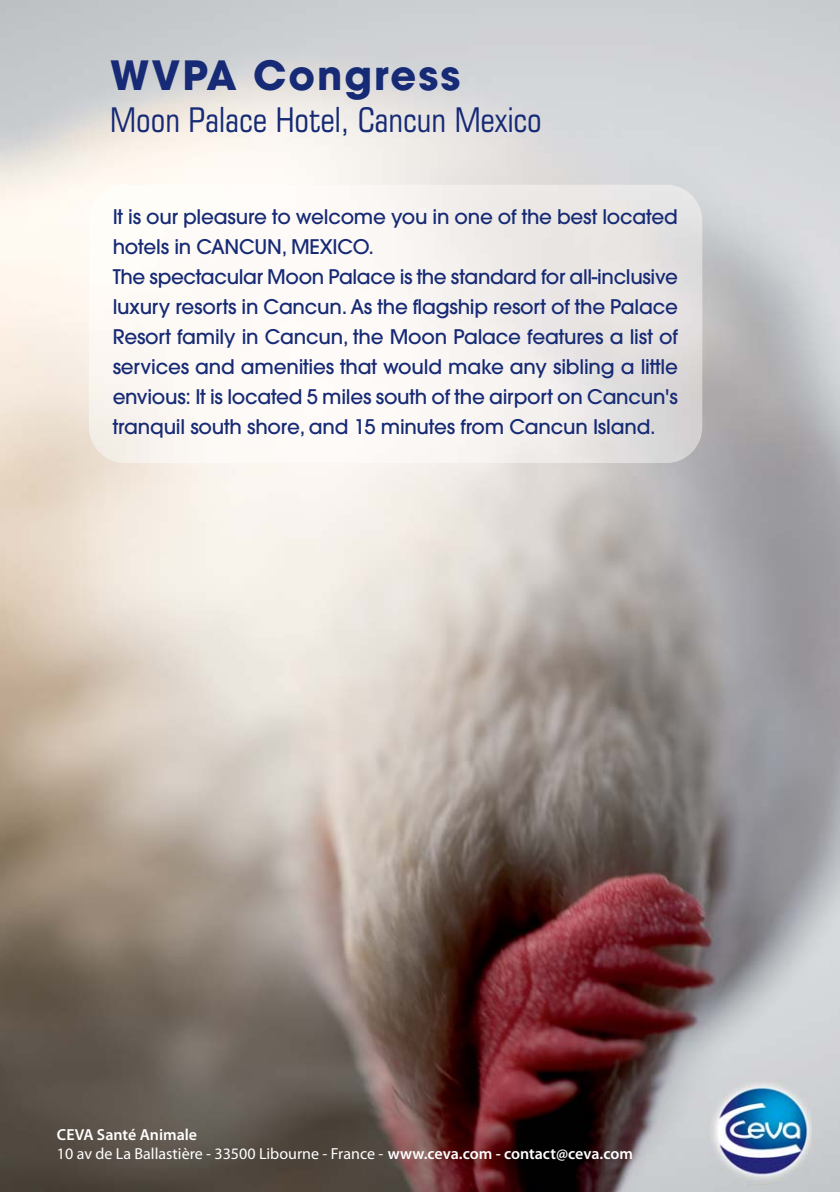
<style>
.page{position:relative;width:840px;height:1192px;background:#fff}
.page>*{position:absolute;margin:0;border:0;box-sizing:border-box;transform-origin:0 0}
.t1{font:700 40px "Avant Garde";letter-spacing:.05em;color:#162a75}
.t2{font:condensed 34px "Square 721 BT";color:#162a75}
.t3{font:500 20px/30px "Avant Garde";letter-spacing:-.01em;color:#162a75}
.t4{font:600 16px/19.2px "Myriad Pro";color:#fff}
.s1{font-weight:400}
</style>
<div class="page">
<img style="left:0;top:1px;width:839px;height:1190px">
<img style="left:708px;top:1078px;width:103px;height:107px">
<img style="left:89px;top:185px;width:613px;height:278px">
<h1 class="t1" style="left:110px;top:61px;width:351px">WVPA Congress</h1>
<h2 class="t2" style="left:110px;top:103px;width:433px">Moon Palace Hotel, Cancun Mexico</h2>
<p class="t3" style="left:113px;top:203px;width:566px">It is our pleasure to welcome you in one of the best located hotels in CANCUN, MEXICO.<br>The spectacular Moon Palace is the standard for all-inclusive luxury resorts in Cancun. As the flagship resort of the Palace Resort family in Cancun, the Moon Palace features a list of services and amenities that would make any sibling a little envious: It is located 5 miles south of the airport on Cancun's tranquil south shore, and 15 minutes from Cancun Island.</p>
<p class="t4" style="left:57px;top:1124px;width:577px">CEVA Santé Animale<br><span class="s1">10 av de La Ballastière - 33500 Libourne - France -</span> www.ceva.com - contact@ceva.com</p>
</div>
